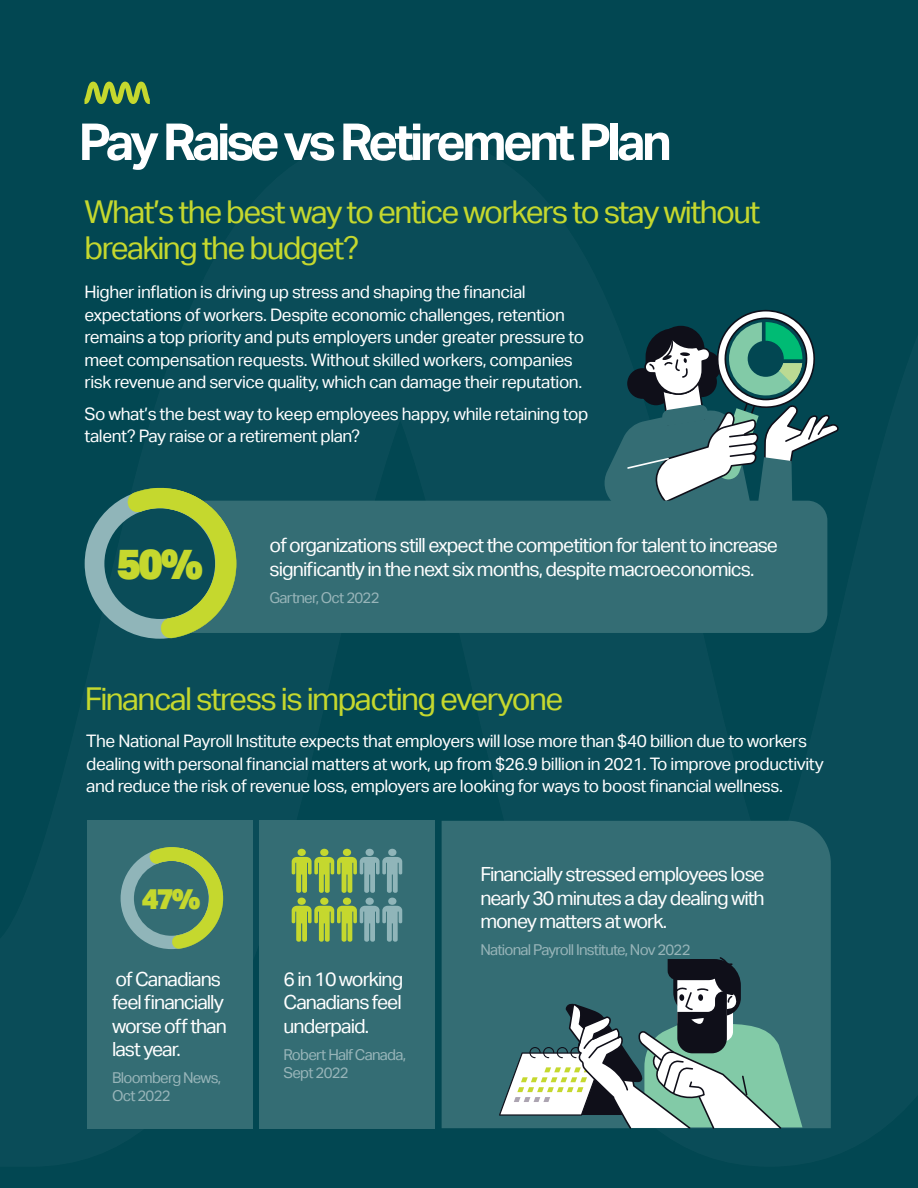
<style>
.page{position:relative;width:918px;height:1188px;background:#024752}
.page>*{position:absolute;margin:0;border:0;box-sizing:border-box;transform-origin:0 0}
.t1{font:700 51px "Aktiv Grotesk";letter-spacing:-.075em;color:#fff}
.t2{font:900 42.45px "Aktiv Grotesk";color:#c5d82e}
.t3{font:31.5px/36px "Aktiv Grotesk";letter-spacing:-.05em;color:#c5d82e}
.t4{font:900 28.65px "Aktiv Grotesk";color:#c5d82e}
.t5{font:19.5px/23.4px "Aktiv Grotesk";letter-spacing:-.05em;color:#fff}
.t6{font:17.25px/22.5px "Aktiv Grotesk";letter-spacing:-.025em;color:#fff}
.t7{font:15px/18px "Aktiv Grotesk";letter-spacing:-.05em;color:#98b5b9}
</style>
<div class="page">
<div style="left:442px;top:821px;width:389px;height:307px;background:#346d74"></div>
<div style="left:88px;top:820px;width:165px;height:308px;background:#346d74"></div>
<div style="left:259px;top:821px;width:176px;height:308px;background:#346d74"></div>
<svg style="left:85px;top:82px;width:65px;height:22px"></svg>
<svg style="left:499px;top:957px;width:303px;height:172px;background:#6e9190"></svg>
<svg style="left:597px;top:310px;width:242px;height:191px"></svg>
<div style="left:244px;top:501px;width:583px;height:132px;background:#346d74"></div>
<svg style="left:85px;top:487px;width:159px;height:152px"></svg>
<svg style="left:292px;top:849px;width:110px;height:93px"></svg>
<svg style="left:121px;top:847px;width:103px;height:102px"></svg>
<h1 class="t1" style="left:78px;top:122px;width:595px">Pay Raise vs Retirement Plan</h1>
<h3 class="t3" style="left:84px;top:194px;width:678px">What’s the best way to entice workers to stay without breaking the budget?</h3>
<p class="t6" style="left:84px;top:281px;width:501px">Higher inflation is driving up stress and shaping the financial expectations of workers. Despite economic challenges, retention remains a top priority and puts employers under greater pressure to meet compensation requests. Without skilled workers, companies risk revenue and service quality, which can damage their reputation.</p>
<p class="t6" style="left:84px;top:403px;width:505px">So what’s the best way to keep employees happy, while retaining top talent? Pay raise or a retirement plan?</p>
<h2 class="t2" style="left:116px;top:540px;width:89px">50%</h2>
<p class="t5" style="left:270px;top:534px;width:510px">of organizations still expect the competition for talent to increase significantly in the next six months, despite macroeconomics.</p>
<p class="t7" style="left:270px;top:589px;width:111px">Gartner, Oct 2022</p>
<h3 class="t3" style="left:85px;top:681px;width:480px">Financal stress is impacting everyone</h3>
<p class="t6" style="left:86px;top:730px;width:739px">The National Payroll Institute expects that employers will lose more than $40 billion due to workers dealing with personal financial matters at work, up from $26.9 billion in 2021. To improve productivity and reduce the risk of revenue loss, employers are looking for ways to boost financial wellness.</p>
<h3 class="t4" style="left:142px;top:882px;width:61px">47%</h3>
<p class="t5" style="left:112px;top:967px;width:116px">of Canadians feel financially worse off than last year.</p>
<p class="t7" style="left:112px;top:1069px;width:111px">Bloomberg News,<br>Oct 2022</p>
<p class="t5" style="left:284px;top:967px;width:121px;text-align:justify">6 in 10 working Canadians feel underpaid.</p>
<p class="t7" style="left:284px;top:1045px;width:124px">Robert Half Canada,<br>Sept 2022</p>
<p class="t5" style="left:480px;top:863px;width:286px;text-align:justify">Financially stressed employees lose nearly 30 minutes a day dealing with money matters at work.</p>
<p class="t7" style="left:480px;top:941px;width:212px">National Payroll Institute, Nov 2022</p>
</div>
